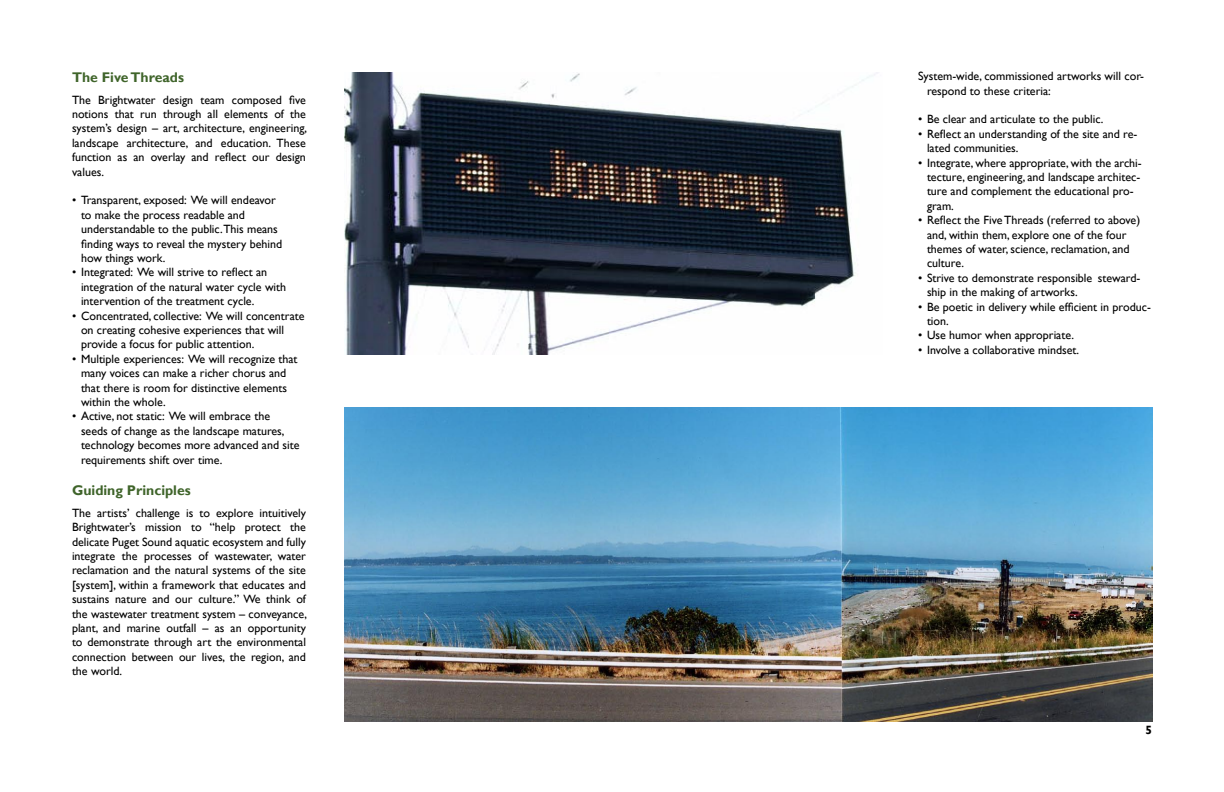
<style>
.page{position:relative;width:1224px;height:792px;background:#fff}
.page>*{position:absolute;margin:0;border:0;box-sizing:border-box;transform-origin:0 0}
.t1{font:700 14px "Gill Sans";color:#3f642a}
.t2{font:12px/14.4px "Gill Sans";color:#000}
.t3{font:700 12px "Gill Sans";color:#000}
</style>
<div class="page">
<img style="left:344px;top:73px;width:531px;height:282px">
<img style="left:344px;top:407px;width:809px;height:314px">
<p class="t1" style="left:72px;top:69px;width:113px">The Five Threads</p>
<p class="t2" style="left:72px;top:93px;width:237px;text-align:justify">The Brightwater design team composed five notions that run through all elements of the system’s design – art, architecture, engineering, landscape architecture, and education. These function as an overlay and reflect our design values.</p>
<p class="t2" style="left:81px;top:193px;width:203px;text-indent:-9px">• Transparent, exposed: We will endeavor to make the process readable and understandable to the public.This means finding ways to reveal the mystery behind how things work.</p>
<p class="t2" style="left:81px;top:265px;width:207px;text-indent:-9px">• Integrated: We will strive to reflect an integration of the natural water cycle with intervention of the treatment cycle.</p>
<p class="t2" style="left:81px;top:309px;width:225px;text-indent:-9px">• Concentrated, collective: We will concentrate on creating cohesive experiences that will provide a focus for public attention.</p>
<p class="t2" style="left:81px;top:352px;width:218px;text-indent:-9px">• Multiple experiences: We will recognize that many voices can make a richer chorus and that there is room for distinctive elements within the whole.</p>
<p class="t2" style="left:81px;top:409px;width:220px;text-indent:-9px">• Active, not static: We will embrace the seeds of change as the landscape matures, technology becomes more advanced and site requirements shift over time.</p>
<p class="t1" style="left:72px;top:482px;width:120px">Guiding Principles</p>
<p class="t2" style="left:72px;top:506px;width:237px;text-align:justify">The artists’ challenge is to explore intuitively Brightwater’s mission to “help protect the delicate Puget Sound aquatic ecosystem and fully integrate the processes of wastewater, water reclamation and the natural systems of the site [system], within a framework that educates and sustains nature and our culture.” We think of the wastewater treatment system – conveyance, plant, and marine outfall – as an opportunity to demonstrate through art the environmental connection between our lives, the region, and the world.</p>
<p class="t2" style="left:927px;top:69px;width:219px;text-indent:-9px">System-wide, commissioned artworks will cor&shy;respond to these criteria:</p>
<p class="t2" style="left:918px;top:112px;width:187px">• Be clear and articulate to the public.</p>
<p class="t2" style="left:927px;top:127px;width:212px;text-indent:-9px">• Reflect an understanding of the site and re&shy;lated communities.</p>
<p class="t2" style="left:927px;top:156px;width:216px;text-indent:-9px">• Integrate, where appropriate, with the archi&shy;tecture, engineering, and landscape architec&shy;ture and complement the educational pro&shy;gram.</p>
<p class="t2" style="left:927px;top:213px;width:215px;text-indent:-9px">• Reflect the Five Threads (referred to above) and, within them, explore one of the four themes of water, science, reclamation, and culture.</p>
<p class="t2" style="left:927px;top:271px;width:215px;text-indent:-9px">• Strive to demonstrate responsible steward&shy;ship in the making of artworks.</p>
<p class="t2" style="left:927px;top:300px;width:225px;text-indent:-9px">• Be poetic in delivery while efficient in produc&shy;tion.</p>
<p class="t2" style="left:918px;top:328px;width:158px">• Use humor when appropriate.</p>
<p class="t2" style="left:918px;top:343px;width:163px">• Involve a collaborative mindset.</p>
<p class="t3" style="left:1145px;top:723px;width:8px">5</p>
</div>
